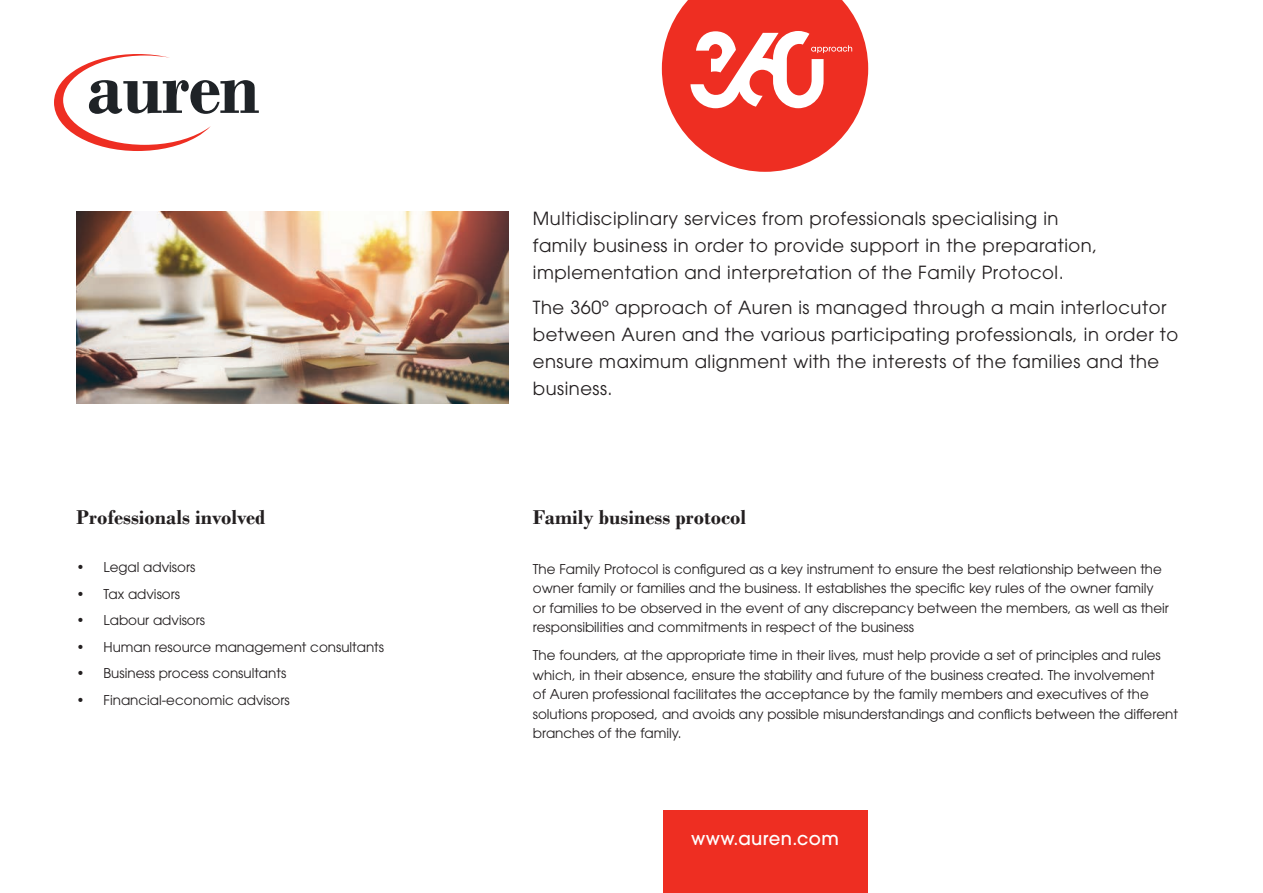
<style>
.page{position:relative;width:1263px;height:893px;background:#fff}
.page>*{position:absolute;margin:0;border:0;box-sizing:border-box;transform-origin:0 0}
.t1{font:700 21px "Bodoni";color:#231f20}
.t2{font:18px/27px "ITC Avant Garde Pro";letter-spacing:.03em;color:#231f20}
.t3{font:500 18px "ITC Avant Garde Pro";letter-spacing:.02em;color:#fff}
.t4{font:13.5px/19.5px "ITC Avant Garde Pro";color:#231f20}
</style>
<div class="page">
<svg style="left:54px;top:54px;width:205px;height:97px"></svg>
<div style="left:663px;top:810px;width:204px;height:83px;background:#ee2e22"></div>
<svg style="left:662px;top:0;width:206px;height:172px"></svg>
<img style="left:77px;top:211px;width:431px;height:193px">
<h1 class="t1" style="left:77px;top:504px;width:190px">Professionals involved</h1>
<p class="t4" style="left:77px;top:557px;width:120px">• Legal advisors</p>
<p class="t4" style="left:77px;top:584px;width:105px">• Tax advisors</p>
<p class="t4" style="left:77px;top:610px;width:130px">• Labour advisors</p>
<p class="t4" style="left:77px;top:637px;width:309px">• Human resource management consultants</p>
<p class="t4" style="left:77px;top:663px;width:211px">• Business process consultants</p>
<p class="t4" style="left:77px;top:690px;width:215px">• Financial-economic advisors</p>
<h2 class="t2" style="left:533px;top:204px;width:566px">Multidisciplinary services from professionals specialising in family business in order to provide support in the preparation, implementation and interpretation of the Family Protocol.</h2>
<h2 class="t2" style="left:533px;top:294px;width:647px">The 360º approach of Auren is managed through a main interlocutor between Auren and the various participating professionals, in order to ensure maximum alignment with the interests of the families and the business.</h2>
<h1 class="t1" style="left:533px;top:504px;width:215px">Family business protocol</h1>
<p class="t4" style="left:533px;top:559px;width:638px">The Family Protocol is configured as a key instrument to ensure the best relationship between the owner family or families and the business. It establishes the specific key rules of the owner family or families to be observed in the event of any discrepancy between the members, as well as their responsibilities and commitments in respect of the business</p>
<p class="t4" style="left:533px;top:645px;width:647px">The founders, at the appropriate time in their lives, must help provide a set of principles and rules which, in their absence, ensure the stability and future of the business created. The involvement<br>of Auren professional facilitates the acceptance by the family members and executives of the solutions proposed, and avoids any possible misunderstandings and conflicts between the different branches of the family.</p>
<h2 class="t3" style="left:691px;top:827px;width:149px">www.auren.com</h2>
</div>
